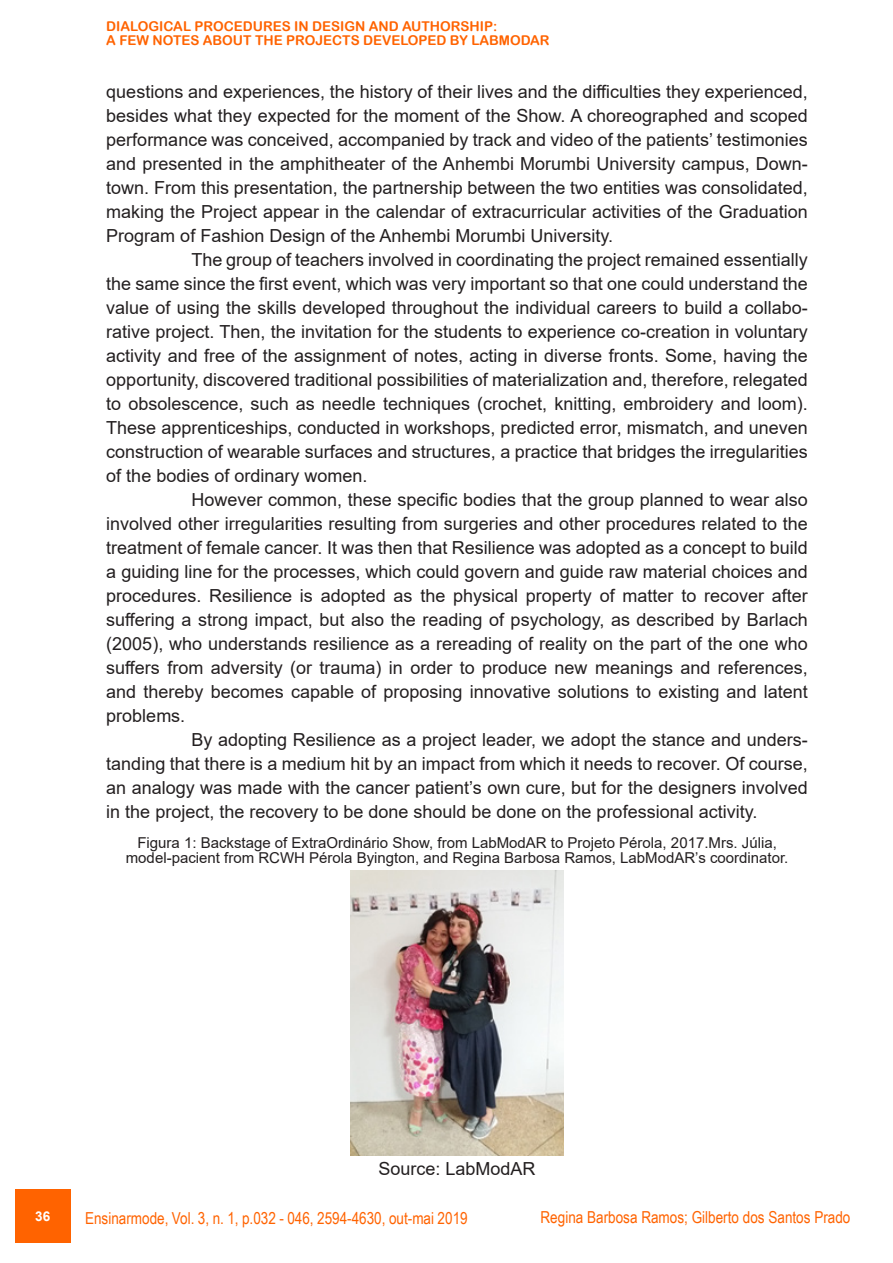
<style>
.page{position:relative;width:893px;height:1263px;background:#fff}
.page>*{position:absolute;margin:0;border:0;box-sizing:border-box;transform-origin:0 0}
.Corpo{font:18px/24px "Arial";color:#231f20;text-align:justify}
.t1{font:16.5px "Arial Narrow";color:#ff6300}
.Corpo-2{font:15px "Arial";color:#231f20}
.t2{font:13.5px/13.5px "Arial Rounded MT Bold";color:#ff6300}
.t3{font:700 13.5px "Arial";color:#fff}
</style>
<div class="page">
<div style="left:15px;top:1189px;width:55px;height:53px;background:#ff6300"></div>
<img style="left:351px;top:871px;width:213px;height:284px">
<p class="t2" style="left:106px;top:19px;width:445px">DIALOGICAL PROCEDURES IN DESIGN AND AUTHORSHIP:<br>A FEW NOTES ABOUT THE PROJECTS DEVELOPED BY LABMODAR</p>
<p class="Corpo" style="left:106px;top:80px;width:703px">questions and experiences, the history of their lives and the difficulties they experienced, besides what they expected for the moment of the Show. A choreographed and scoped performance was conceived, accompanied by track and video of the patients’ testimonies and presented in the amphitheater of the Anhembi Morumbi University campus, Down&shy;town. From this presentation, the partnership between the two entities was consolidated, making the Project appear in the calendar of extracurricular activities of the Graduation Program of Fashion Design of the Anhembi Morumbi University.</p>
<p class="Corpo" style="left:106px;top:248px;width:703px;text-indent:85px">The group of teachers involved in coordinating the project remained essentially the same since the first event, which was very important so that one could understand the value of using the skills developed throughout the individual careers to build a collabo&shy;rative project. Then, the invitation for the students to experience co-creation in voluntary activity and free of the assignment of notes, acting in diverse fronts. Some, having the opportunity, discovered traditional possibilities of materialization and, therefore, relegated to obsolescence, such as needle techniques (crochet, knitting, embroidery and loom).<br>These apprenticeships, conducted in workshops, predicted error, mismatch, and uneven construction of wearable surfaces and structures, a practice that bridges the irregularities of the bodies of ordinary women.</p>
<p class="Corpo" style="left:106px;top:488px;width:703px;text-indent:85px">However common, these specific bodies that the group planned to wear also involved other irregularities resulting from surgeries and other procedures related to the treatment of female cancer. It was then that Resilience was adopted as a concept to build a guiding line for the processes, which could govern and guide raw material choices and procedures. Resilience is adopted as the physical property of matter to recover after suffering a strong impact, but also the reading of psychology, as described by Barlach (2005), who understands resilience as a rereading of reality on the part of the one who suffers from adversity (or trauma) in order to produce new meanings and references, and thereby becomes capable of proposing innovative solutions to existing and latent problems.</p>
<p class="Corpo" style="left:106px;top:728px;width:703px;text-indent:85px">By adopting Resilience as a project leader, we adopt the stance and unders&shy;tanding that there is a medium hit by an impact from which it needs to recover. Of course, an analogy was made with the cancer patient’s own cure, but for the designers involved in the project, the recovery to be done should be done on the professional activity.</p>
<p class="Corpo-2" style="left:137px;top:833px;width:641px">Figura 1: Backstage of ExtraOrdinário Show, from LabModAR to Projeto Pérola, 2017.Mrs. Júlia,</p>
<p class="Corpo-2" style="left:126px;top:848px;width:664px">model-pacient from RCWH Pérola Byington, and Regina Barbosa Ramos, LabModAR’s coordinator.</p>
<p class="Corpo" style="left:379px;top:1157px;width:159px">Source: LabModAR</p>
<p class="t3" style="left:35px;top:1206px;width:20px">3636</p>
<p class="t1" style="left:85px;top:1206px;width:384px">Ensinarmode, Vol. 3, n. 1, p.032 - 046, 2594-4630, out-mai 2019</p>
<p class="t1" style="left:541px;top:1205px;width:311px">Regina Barbosa Ramos; Gilberto dos Santos Prado</p>
</div>
